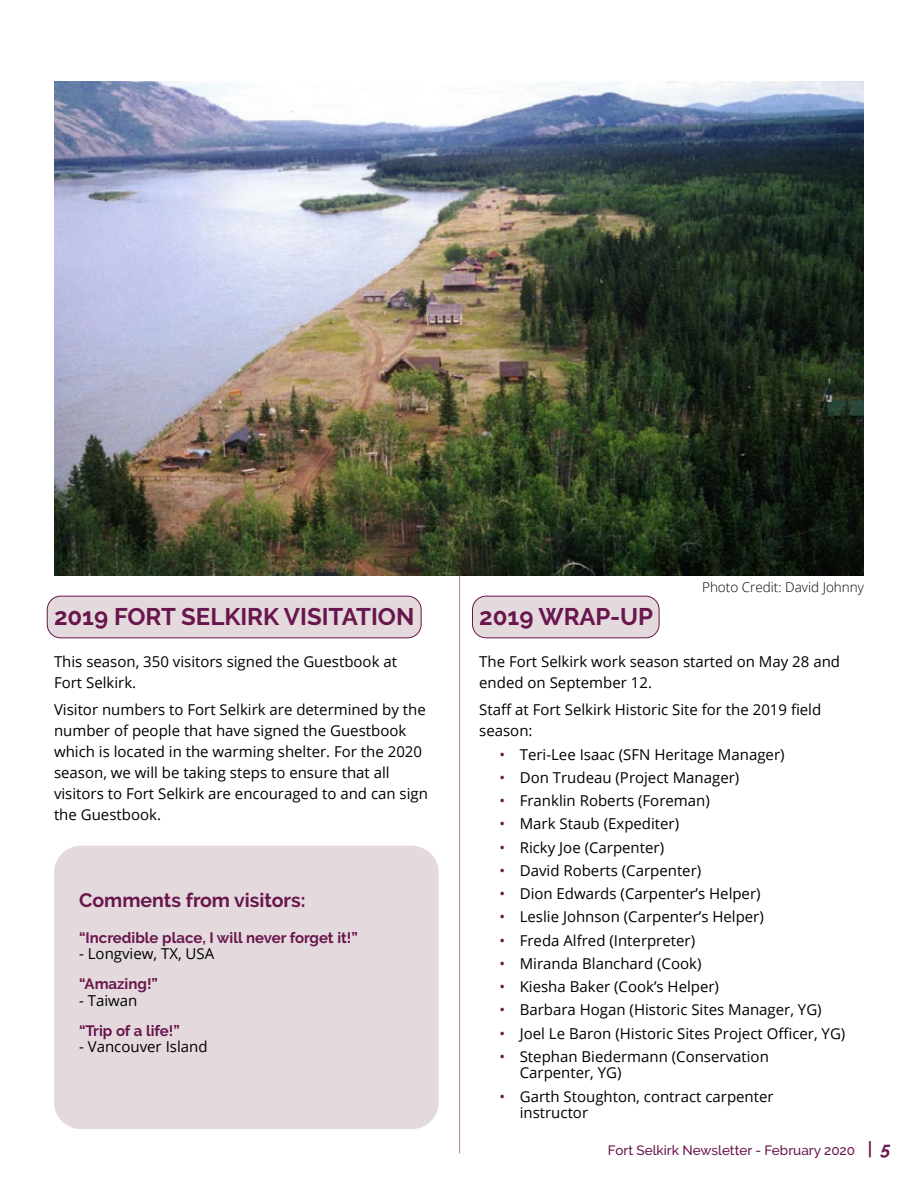
<style>
.page{position:relative;width:918px;height:1188px;background:#fff}
.page>*{position:absolute;margin:0;border:0;box-sizing:border-box;transform-origin:0 0}
.t1{font:700 24px "Raleway";color:#69164c}
.t2{font:700 19.5px "Raleway";color:#69164c}
.t3{font:15px/21px "Open Sans";color:#000}
.t4{font:700 15px "Raleway";color:#69164c}
.t5{font:500 13.5px "Raleway";color:#69164c}
.t6{font:300 13.5px "Open Sans";color:#000}
.s1{color:#69164c}
.s2{font-weight:600;font-style:italic;font-size:18px}
.s3{font-weight:700;font-style:italic;font-size:18px}
</style>
<div class="page">
<hr style="left:459px;top:511px;width:1px;height:642px;background:#69164c">
<div style="left:47px;top:596px;width:374px;height:42px;background:#e4dade;border-radius:14px"></div>
<div style="left:47px;top:596px;width:375px;height:42px;border:1px solid #69164c;border-radius:14px"></div>
<div style="left:54px;top:846px;width:385px;height:283px;background:#e4dade;border-radius:27px"></div>
<img style="left:54px;top:81px;width:810px;height:495px">
<div style="left:472px;top:596px;width:187px;height:42px;background:#e4dade;border-radius:14px"></div>
<div style="left:472px;top:596px;width:187px;height:42px;border:1px solid #69164c;border-radius:14px"></div>
<h1 class="t1" style="left:54px;top:603px;width:362px">2019 FORT SELKIRK VISITATION</h1>
<p class="t3" style="left:54px;top:650px;width:345px">This season, 350 visitors signed the Guestbook at<br>Fort Selkirk.</p>
<p class="t3" style="left:54px;top:699px;width:376px">Visitor numbers to Fort Selkirk are determined by the number of people that have signed the Guestbook which is located in the warming shelter. For the 2020 season, we will be taking steps to ensure that all visitors to Fort Selkirk are encouraged to and can sign the Guestbook.</p>
<h2 class="t2" style="left:79px;top:889px;width:228px">Comments from visitors:</h2>
<p class="t4" style="left:79px;top:929px;width:280px">“Incredible place, I will never forget it!”</p>
<p class="t3" style="left:79px;top:943px;width:137px">- Longview, TX, USA</p>
<p class="t4" style="left:79px;top:975px;width:80px">“Amazing!”</p>
<p class="t3" style="left:79px;top:990px;width:60px">- Taiwan</p>
<p class="t4" style="left:79px;top:1022px;width:102px">“Trip of a life!”</p>
<p class="t3" style="left:79px;top:1036px;width:130px">- Vancouver Island</p>
<p class="t6" style="left:702px;top:578px;width:163px">Photo Credit: David Johnny</p>
<h1 class="t1" style="left:479px;top:603px;width:175px">2019 WRAP-UP</h1>
<p class="t3" style="left:479px;top:650px;width:362px">The Fort Selkirk work season started on May 28 and ended on September 12.</p>
<p class="t3" style="left:479px;top:699px;width:344px">Staff at Fort Selkirk Historic Site for the 2019 field season:</p>
<p class="t3" style="left:500px;top:743px;width:287px"><span class="s1">•</span> Teri-Lee Isaac (SFN Heritage Manager)</p>
<p class="t3" style="left:500px;top:767px;width:241px"><span class="s1">•</span> Don Trudeau (Project Manager)</p>
<p class="t3" style="left:500px;top:790px;width:212px"><span class="s1">•</span> Franklin Roberts (Foreman)</p>
<p class="t3" style="left:500px;top:813px;width:181px"><span class="s1">•</span> Mark Staub (Expediter)</p>
<p class="t3" style="left:500px;top:836px;width:166px"><span class="s1">•</span> Ricky Joe (Carpenter)</p>
<p class="t3" style="left:500px;top:860px;width:203px"><span class="s1">•</span> David Roberts (Carpenter)</p>
<p class="t3" style="left:500px;top:883px;width:263px"><span class="s1">•</span> Dion Edwards (Carpenter’s Helper)</p>
<p class="t3" style="left:500px;top:906px;width:266px"><span class="s1">•</span> Leslie Johnson (Carpenter’s Helper)</p>
<p class="t3" style="left:500px;top:929px;width:197px"><span class="s1">•</span> Freda Alfred (Interpreter)</p>
<p class="t3" style="left:500px;top:953px;width:204px"><span class="s1">•</span> Miranda Blanchard (Cook)</p>
<p class="t3" style="left:500px;top:976px;width:221px"><span class="s1">•</span> Kiesha Baker (Cook’s Helper)</p>
<p class="t3" style="left:500px;top:999px;width:324px"><span class="s1">•</span> Barbara Hogan (Historic Sites Manager, YG)</p>
<p class="t3" style="left:500px;top:1022px;width:347px"><span class="s1">•</span> Joel Le Baron (Historic Sites Project Officer, YG)</p>
<p class="t3" style="left:520px;top:1048px;width:251px;line-height:16.5px;text-indent:-20px"><span class="s1">•</span> Stephan Biedermann (Conservation<br>Carpenter, YG)</p>
<p class="t3" style="left:520px;top:1088px;width:255px;line-height:16.5px;text-indent:-20px"><span class="s1">•</span> Garth Stoughton, contract carpenter instructor</p>
<p class="t5" style="left:608px;top:1143px;width:284px">Fort Selkirk Newsletter - February 2020 <span class="s2">|</span> <span class="s3">5</span></p>
</div>
